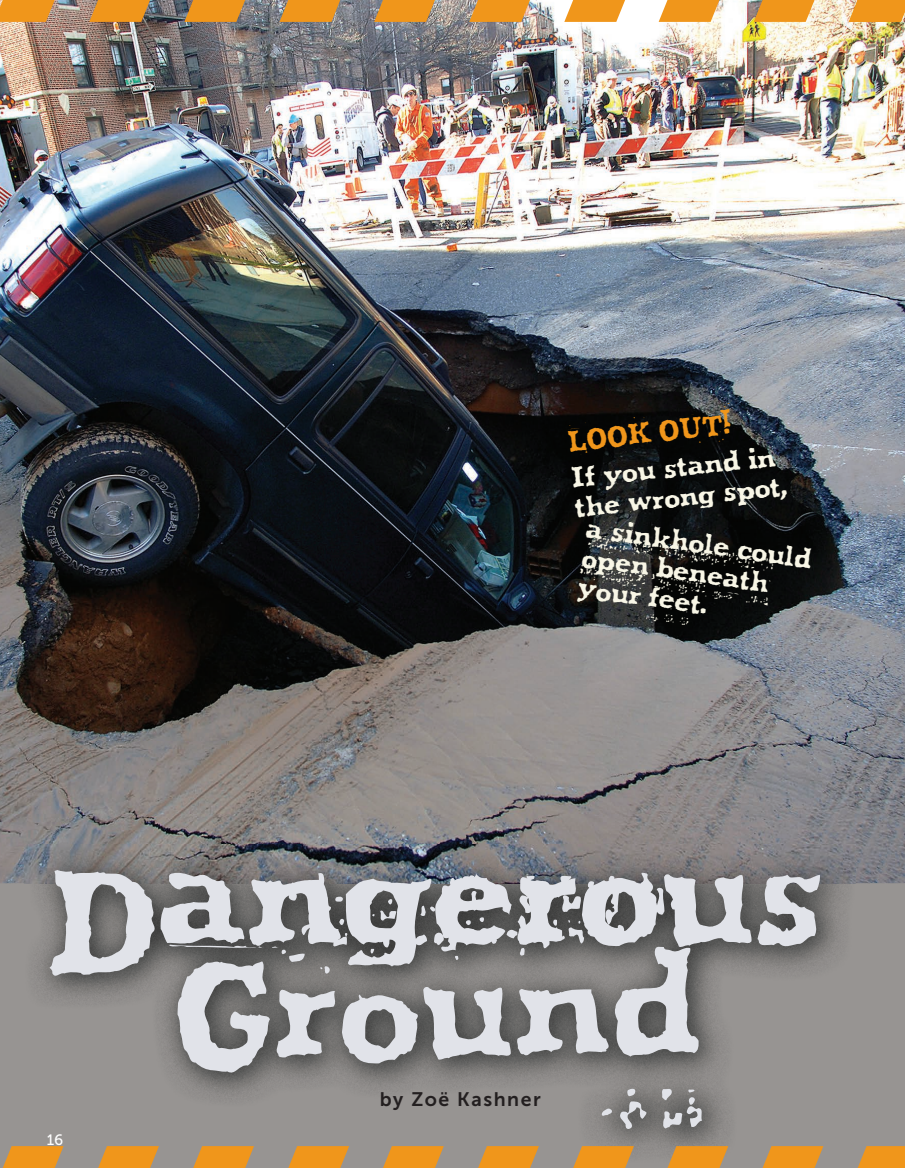
<style>
.page{position:relative;width:905px;height:1168px;background:#fff}
.page>*{position:absolute;margin:0;border:0;box-sizing:border-box;transform-origin:0 0}
.t1{font:157.5px "King George Bold Clean";letter-spacing:-.01em;color:#e1e3e9}
.t2{font:157.5px "King George Bold Freckled";letter-spacing:-.01em;color:#e1e3e9}
.t3{font:30px/30px "King George Bold Clean";color:#f8f6e6}
.t4{font:30px/30px "King George Bold Freckled";color:#f8f6e6}
.t5{font:30px "King George Bold Freckled";color:#f0961b}
.t6{font:19.5px "Museo Sans 700";letter-spacing:.08em;color:#231f20}
.t7{font:15px "Museo Sans 500";color:#fff}
.s1{font-family:"King George Bold Freckled"}
</style>
<div class="page">
<div style="left:0;top:878px;width:905px;height:290px;background:#979492"></div>
<img style="left:0;top:0;width:905px;height:883px">
<img style="left:25px;top:844px;width:830px;height:306px">
<svg style="left:93px;top:1146px;width:66px;height:22px"></svg>
<svg style="left:89px;top:0;width:66px;height:22px"></svg>
<svg style="left:377px;top:1146px;width:67px;height:22px"></svg>
<svg style="left:374px;top:0;width:66px;height:22px"></svg>
<svg style="left:188px;top:1146px;width:66px;height:22px"></svg>
<svg style="left:184px;top:0;width:67px;height:22px"></svg>
<svg style="left:472px;top:1146px;width:67px;height:22px"></svg>
<svg style="left:469px;top:0;width:66px;height:22px"></svg>
<svg style="left:662px;top:1146px;width:66px;height:22px"></svg>
<svg style="left:658px;top:0;width:67px;height:22px"></svg>
<svg style="left:283px;top:1146px;width:66px;height:22px"></svg>
<svg style="left:279px;top:0;width:67px;height:22px"></svg>
<svg style="left:567px;top:1146px;width:67px;height:22px"></svg>
<svg style="left:564px;top:0;width:66px;height:22px"></svg>
<svg style="left:757px;top:1146px;width:66px;height:22px"></svg>
<svg style="left:753px;top:0;width:67px;height:22px"></svg>
<svg style="left:0;top:0;width:60px;height:22px"></svg>
<svg style="left:3px;top:1146px;width:61px;height:22px"></svg>
<svg style="left:848px;top:0;width:57px;height:22px"></svg>
<svg style="left:852px;top:1146px;width:53px;height:22px"></svg>
<p class="t5" style="left:565px;top:414px;width:165px;rotate:-6deg">LOOK OUT!</p>
<p class="t3" style="left:570px;top:463px;width:215px;rotate:-6deg">If you stand in the wrong spot<span class="s1">,</span></p>
<p class="t3" style="left:588px;top:512px;width:229px;rotate:8deg">a sinkhole could</p>
<p class="t4" style="left:584px;top:540px;width:190px;rotate:8deg">open beneath your feet.</p>
<h1 class="t1" style="left:48px;top:784px;width:781px">Dangerous</h1>
<h1 class="t2" style="left:173px;top:862px;width:531px">Ground</h1>
<p class="t6" style="left:380px;top:1089px;width:162px">by Zoë Kashner</p>
<p class="t7" style="left:47px;top:1131px;width:18px">16</p>
</div>
